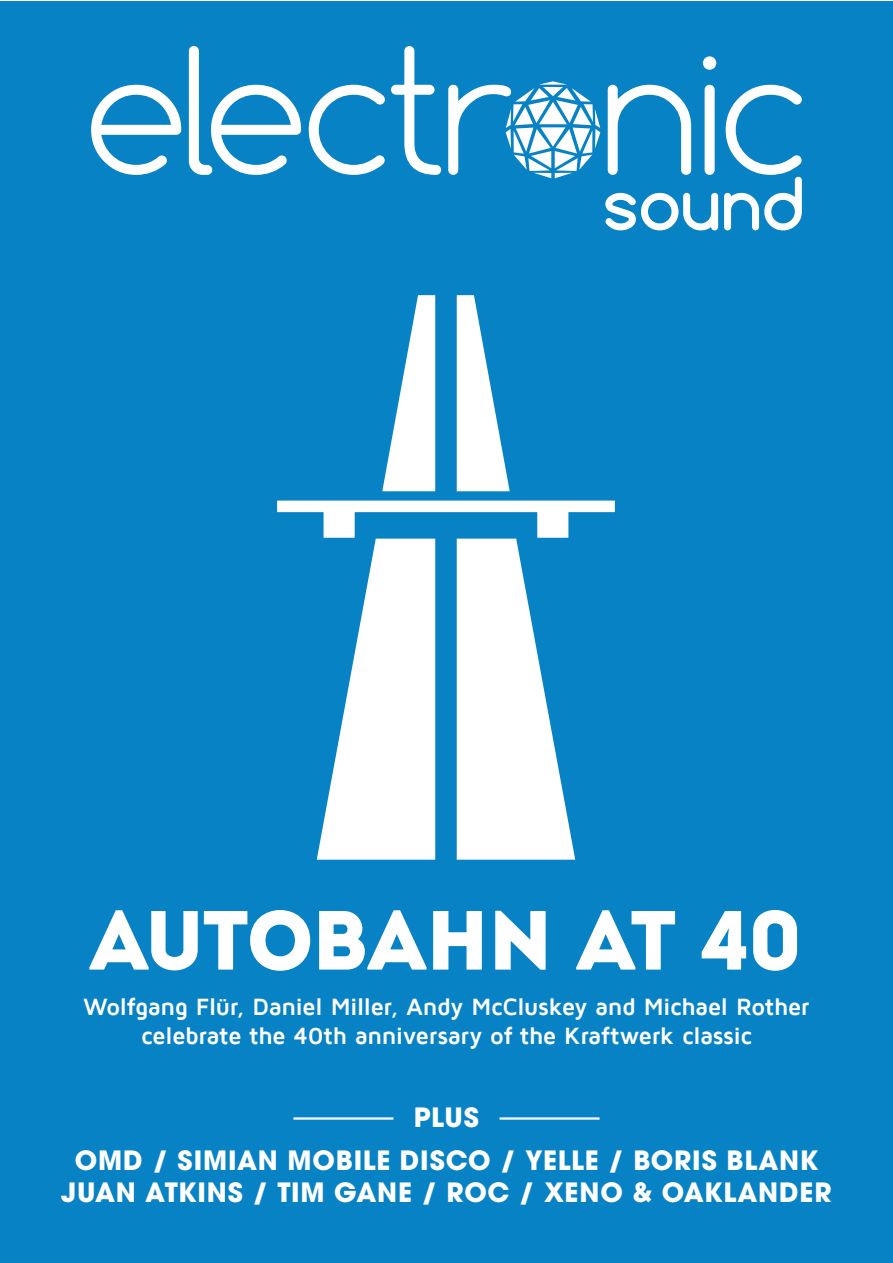
<style>
.page{position:relative;width:893px;height:1263px;background:#fff}
.page>*{position:absolute;margin:0;border:0;box-sizing:border-box;transform-origin:0 0}
.t1{font:83.7px "Intro";letter-spacing:-.03em;color:#fff}
.t2{font:700 26.4px/42.8px "ITC Avant Garde Pro";letter-spacing:.025em;color:#fff;text-align:center}
.t3{font:700 24.15px/29.1px "Maven Pro";letter-spacing:-.02em;color:#fff;text-align:center}
</style>
<div class="page">
<div style="left:0;top:1px;width:892px;height:1262px;background:#0782c5"></div>
<svg style="left:91px;top:85px;width:90px;height:90px"></svg>
<svg style="left:189px;top:46px;width:112px;height:129px"></svg>
<svg style="left:309px;top:85px;width:76px;height:90px"></svg>
<svg style="left:391px;top:46px;width:50px;height:129px"></svg>
<svg style="left:608px;top:85px;width:83px;height:90px"></svg>
<svg style="left:703px;top:56px;width:13px;height:119px"></svg>
<svg style="left:605px;top:193px;width:113px;height:37px"></svg>
<svg style="left:724px;top:85px;width:78px;height:145px"></svg>
<svg style="left:448px;top:81px;width:152px;height:97px"></svg>
<svg style="left:277px;top:295px;width:338px;height:565px"></svg>
<hr style="left:293px;top:1117px;width:100px;height:3px;background:#fff">
<hr style="left:499px;top:1117px;width:101px;height:3px;background:#fff">
<h1 class="t1" style="left:89px;top:890px;width:716px">AUTOBAHN AT 40</h1>
<p class="t3" style="left:83px;top:991px;width:728px">Wolfgang Flür, Daniel Miller, Andy McCluskey and Michael Rother celebrate the 40th anniversary of the Kraftwerk classic</p>
<p class="t2" style="left:75px;top:1096px;width:745px">PLUS<br>OMD / SIMIAN MOBILE DISCO / YELLE / BORIS BLANK</p>
<p class="t2" style="left:61px;top:1170px;width:772px">JUAN ATKINS / TIM GANE / ROC / XENO &amp; OAKLANDER</p>
</div>
